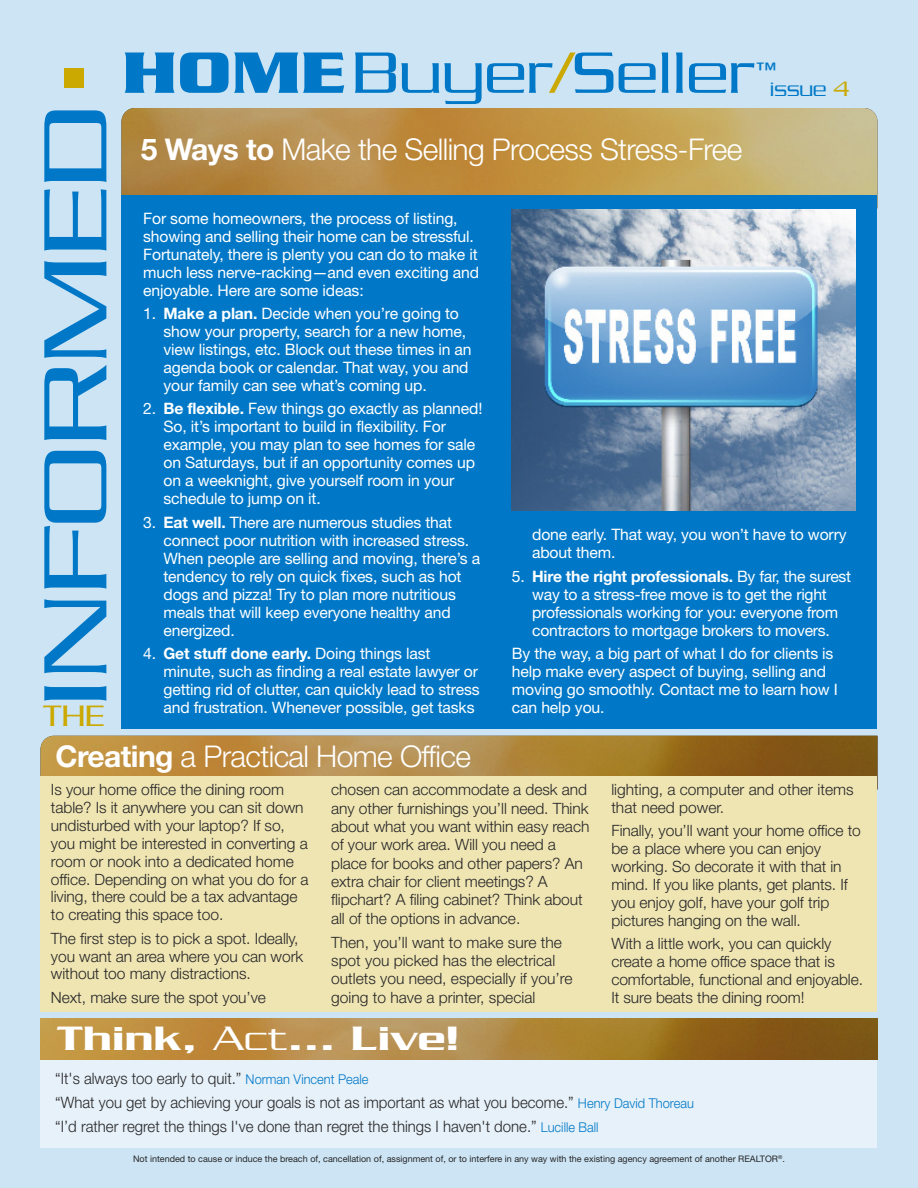
<style>
.page{position:relative;width:918px;height:1188px;background:#cce4f4}
.page>*{position:absolute;margin:0;border:0;box-sizing:border-box;transform-origin:0 0}
.t1{font:300 96.9px "Serpentine Std";color:#0078c7;scale:1.27 1}
.t2{font:300 63px "Serpentine Std";color:#0078c7;scale:1.12 1}
.t3{font:500 36.6px "Serpentine Std";color:#fff;scale:1.21 1}
.t4{font:300 31.95px "Serpentine Std";color:#cba900;scale:1.08 1}
.t5{font:300 30px "Helvetica Neue LT Std";letter-spacing:-.02em;color:#fff}
.t6{font:300 22.5px "Serpentine Std";color:#0078c7}
.t7{font:300 21px "Serpentine Std";color:#0078c7;scale:1.12 1}
.t8{font:15.75px/18px "Helvetica Neue LT Std";letter-spacing:-.01em;color:#fff}
.t9{font:300 15.75px/24px "Helvetica Neue LT Std";color:#272627;scale:.95 1}
.t10{font:300 15.6px/17.9px "Helvetica Neue LT Std";letter-spacing:-.005em;color:#272627}
.t11{font:9px "Helvetica Neue LT Std";color:#272627}
.s1{font-weight:700}
.s2{color:#cba900}
.s3{font-weight:300}
.s4{font-size:13.5px;color:#0078c7}
</style>
<div class="page">
<div style="left:40px;top:1029px;width:838px;height:119px;background:#e6f1f9"></div>
<img style="left:122px;top:108px;width:756px;height:88px">
<div style="left:65px;top:68px;width:19px;height:20px;background:#cba900"></div>
<div style="left:122px;top:196px;width:756px;height:533px;background:#0078c7"></div>
<img style="left:512px;top:210px;width:343px;height:301px">
<img style="left:40px;top:736px;width:838px;height:41px">
<img style="left:40px;top:1019px;width:838px;height:41px">
<div style="left:40px;top:777px;width:838px;height:235px;background:#efe5b3"></div>
<h1 class="t1" style="left:44px;top:708px;width:476px;rotate:-90deg">INFORMED</h1>
<h3 class="t4" style="left:43px;top:705px;width:58px">THE</h3>
<h2 class="t2" style="left:122px;top:53px;width:566px"><span class="s1">HOME</span>Buyer<span class="s2">/</span>Seller</h2>
<h3 class="t7" style="left:754px;top:63px;width:22px">™</h3>
<h3 class="t6" style="left:770px;top:82px;width:81px">issue <span class="s2">4</span></h3>
<h3 class="t5" style="left:141px;top:138px;width:603px"><span class="s1">5 Ways to</span> Make the Selling Process Stress-Free</h3>
<p class="t8" style="left:143px;top:210px;width:337px">For some homeowners, the process of listing, showing and selling their home can be stressful.<br>Fortunately, there is plenty you can do to make it much less nerve-racking—and even exciting and enjoyable. Here are some ideas:</p>
<p class="t8" style="left:164px;top:306px;width:310px;text-indent:-20px">1. <span class="s1">Make a plan.</span> Decide when you’re going to show your property, search for a new home, view listings, etc. Block out these times in an agenda book or calendar. That way, you and your family can see what’s coming up.</p>
<p class="t8" style="left:164px;top:401px;width:320px;text-indent:-20px">2. <span class="s1">Be flexible.</span> Few things go exactly as planned!<br>So, it’s important to build in flexibility. For example, you may plan to see homes for sale on Saturdays, but if an opportunity comes up on a weeknight, give yourself room in your schedule to jump on it.</p>
<p class="t8" style="left:164px;top:515px;width:318px;text-indent:-20px">3. <span class="s1">Eat well.</span> There are numerous studies that connect poor nutrition with increased stress.<br>When people are selling and moving, there’s a tendency to rely on quick fixes, such as hot dogs and pizza! Try to plan more nutritious meals that will keep everyone healthy and energized.</p>
<p class="t8" style="left:164px;top:646px;width:318px;text-indent:-20px">4. <span class="s1">Get stuff done early.</span> Doing things last minute, such as finding a real estate lawyer or getting rid of clutter, can quickly lead to stress and frustration. Whenever possible, get tasks</p>
<p class="t8" style="left:532px;top:527px;width:316px">done early. That way, you won’t have to worry about them.</p>
<p class="t8" style="left:512px;top:569px;width:341px;text-align:center">5. <span class="s1">Hire the right professionals.</span> By far, the surest way to a stress-free move is to get the right professionals working for you: everyone from contractors to mortgage brokers to movers.</p>
<p class="t8" style="left:512px;top:646px;width:327px">By the way, a big part of what I do for clients is help make every aspect of buying, selling and moving go smoothly. Contact me to learn how I</p>
<p class="t8" style="left:512px;top:700px;width:94px">can help you.</p>
<h3 class="t5" style="left:56px;top:746px;width:417px"><span class="s1">Creating</span> a Practical Home Office</h3>
<p class="t10" style="left:51px;top:782px;width:259px">Is your home office the dining room table? Is it anywhere you can sit down undisturbed with your laptop? If so, you might be interested in converting a room or nook into a dedicated home office. Depending on what you do for a living, there could be a tax advantage to creating this space too.</p>
<p class="t10" style="left:51px;top:931px;width:254px">The first step is to pick a spot. Ideally, you want an area where you can work without too many distractions.</p>
<p class="t10" style="left:51px;top:990px;width:217px">Next, make sure the spot you’ve</p>
<p class="t10" style="left:331px;top:782px;width:260px;line-height:18.5px">chosen can accommodate a desk and any other furnishings you’ll need. Think about what you want within easy reach of your work area. Will you need a place for books and other papers? An extra chair for client meetings? A flipchart? A filing cabinet? Think about all of the options in advance.</p>
<p class="t10" style="left:331px;top:934px;width:243px;line-height:18.5px">Then, you’ll want to make sure the spot you picked has the electrical outlets you need, especially if you’re going to have a printer, special</p>
<h3 class="t3" style="left:57px;top:1026px;width:334px">Think, <span class="s3">Act</span>... Live!</h3>
<p class="t10" style="left:611px;top:782px;width:244px">lighting, a computer and other items that need power.</p>
<p class="t10" style="left:611px;top:823px;width:251px">Finally, you’ll want your home office to be a place where you can enjoy working. So decorate it with that in mind. If you like plants, get plants. If you enjoy golf, have your golf trip pictures hanging on the wall.</p>
<p class="t10" style="left:611px;top:936px;width:253px">With a little work, you can quickly create a home office space that is comfortable, functional and enjoyable.<br>It sure beats the dining room!</p>
<p class="t9" style="left:55px;top:1068px;width:674px">“It's always too early to quit.” <span class="s4">Norman Vincent Peale<br></span>“What you get by achieving your goals is not as important as what you become.” <span class="s4">Henry David Thoreau </span>“I’d rather regret the things I've done than regret the things I haven't done.” <span class="s4">Lucille Ball</span></p>
<p class="t11" style="left:133px;top:1156px;width:653px">Not intended to cause or induce the breach of, cancellation of, assignment of, or to interfere in any way with the existing agency agreement of another REALTOR<sup>®</sup>.</p>
</div>
